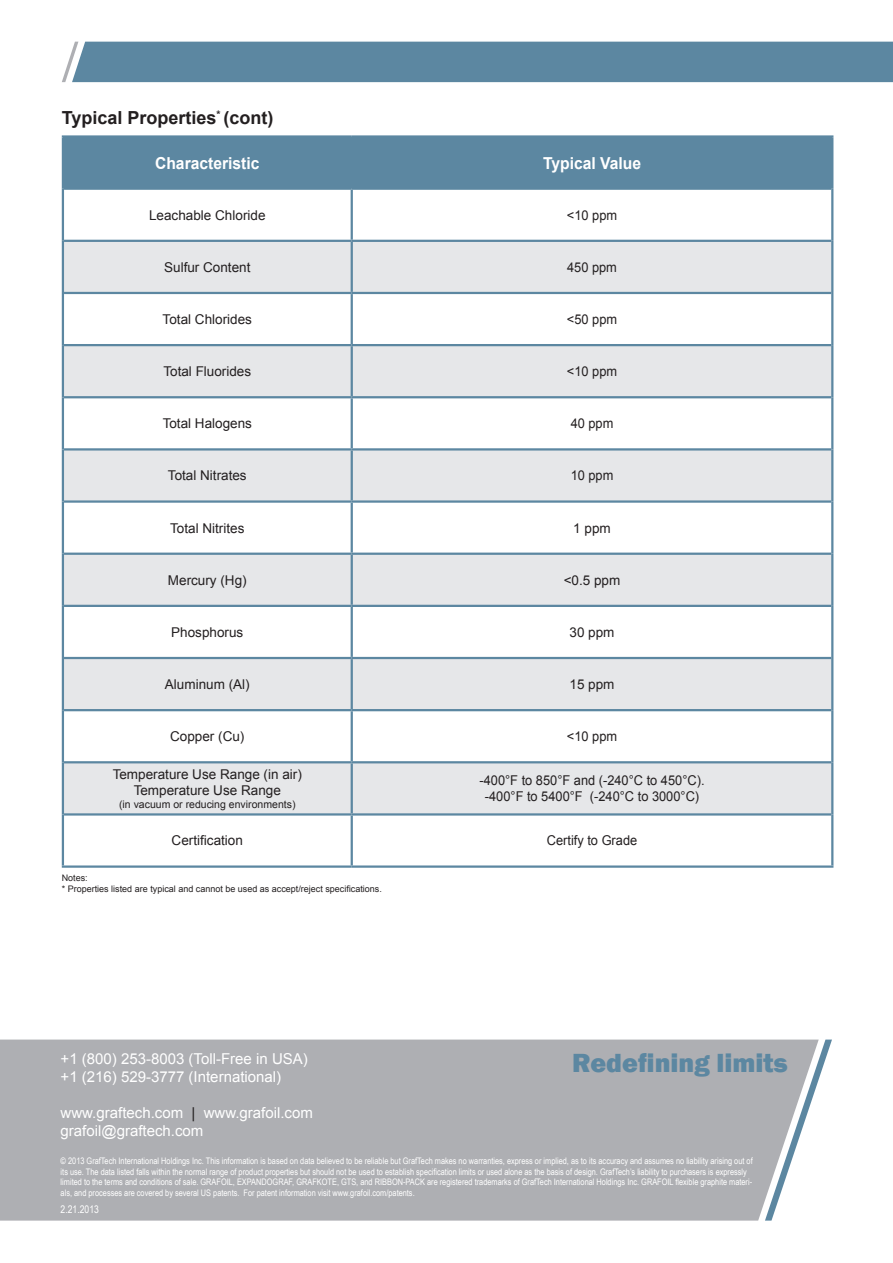
<style>
.page{position:relative;width:893px;height:1263px;background:#fff}
.page>*{position:absolute;margin:0;border:0;box-sizing:border-box;transform-origin:0 0}
.t1{font:800 27px "Franklin Gothic";color:#5c87a1}
.copy{font:700 18px "Arial";color:#231f20}
.t2{font:700 16.5px "Arial";color:#fff;scale:.95 1}
.t3{font:15px "Arial";color:#fff}
.t4{font:13.5px "Arial";color:#231f20}
.t5{font:13.5px "Arial";color:#231f20;scale:.95 1}
.t6{font:10.5px "Arial";color:#231f20}
.t7{font:10.5px "Arial Narrow";color:#fff}
.t8{font:9px/10.8px "Arial Narrow";color:#fff}
.t9{font:9px "Arial";color:#231f20}
.s1{color:#231f20}
</style>
<div class="page">
<div style="left:0;top:1039px;width:765px;height:181px;background:#aeafb3"></div>
<svg style="left:765px;top:1039px;width:67px;height:181px"></svg>
<div style="left:62px;top:42px;width:831px;height:40px;background:#5c87a1"></div>
<div style="left:64px;top:138px;width:767px;height:50px;background:#5c87a1"></div>
<svg style="left:64px;top:242px;width:767px;height:571px;fill:#e6e7e9"></svg>
<hr style="left:62px;top:135px;width:290px;height:3px;background:#5c87a1">
<hr style="left:352px;top:135px;width:481px;height:3px;background:#5c87a1">
<hr style="left:64px;top:188px;width:288px;height:2px;background:#5c87a1">
<hr style="left:352px;top:188px;width:479px;height:2px;background:#5c87a1">
<hr style="left:64px;top:240px;width:288px;height:2px;background:#5c87a1">
<hr style="left:352px;top:240px;width:479px;height:2px;background:#5c87a1">
<hr style="left:64px;top:292px;width:288px;height:2px;background:#5c87a1">
<hr style="left:352px;top:292px;width:479px;height:2px;background:#5c87a1">
<hr style="left:64px;top:344px;width:288px;height:2px;background:#5c87a1">
<hr style="left:352px;top:344px;width:479px;height:2px;background:#5c87a1">
<hr style="left:64px;top:396px;width:288px;height:2px;background:#5c87a1">
<hr style="left:352px;top:396px;width:479px;height:2px;background:#5c87a1">
<hr style="left:64px;top:448px;width:288px;height:2px;background:#5c87a1">
<hr style="left:352px;top:448px;width:479px;height:2px;background:#5c87a1">
<hr style="left:64px;top:500px;width:288px;height:3px;background:#5c87a1">
<hr style="left:352px;top:500px;width:479px;height:3px;background:#5c87a1">
<hr style="left:64px;top:553px;width:288px;height:2px;background:#5c87a1">
<hr style="left:352px;top:553px;width:479px;height:2px;background:#5c87a1">
<hr style="left:64px;top:605px;width:288px;height:2px;background:#5c87a1">
<hr style="left:352px;top:605px;width:479px;height:2px;background:#5c87a1">
<hr style="left:64px;top:657px;width:288px;height:2px;background:#5c87a1">
<hr style="left:352px;top:657px;width:479px;height:2px;background:#5c87a1">
<hr style="left:64px;top:709px;width:288px;height:2px;background:#5c87a1">
<hr style="left:352px;top:709px;width:479px;height:2px;background:#5c87a1">
<hr style="left:64px;top:761px;width:288px;height:2px;background:#5c87a1">
<hr style="left:352px;top:761px;width:479px;height:2px;background:#5c87a1">
<hr style="left:64px;top:813px;width:288px;height:2px;background:#5c87a1">
<hr style="left:352px;top:813px;width:479px;height:2px;background:#5c87a1">
<hr style="left:62px;top:865px;width:290px;height:3px;background:#5c87a1">
<hr style="left:352px;top:865px;width:481px;height:3px;background:#5c87a1">
<hr style="left:62px;top:138px;width:2px;height:51px;background:#5c87a1">
<hr style="left:351px;top:138px;width:2px;height:50px;background:#5c87a1">
<hr style="left:831px;top:138px;width:2px;height:51px;background:#5c87a1">
<hr style="left:62px;top:189px;width:2px;height:52px;background:#5c87a1">
<hr style="left:351px;top:190px;width:2px;height:50px;background:#5c87a1">
<hr style="left:831px;top:189px;width:2px;height:52px;background:#5c87a1">
<hr style="left:62px;top:241px;width:2px;height:52px;background:#5c87a1">
<hr style="left:351px;top:242px;width:2px;height:50px;background:#5c87a1">
<hr style="left:831px;top:241px;width:2px;height:52px;background:#5c87a1">
<hr style="left:62px;top:293px;width:2px;height:52px;background:#5c87a1">
<hr style="left:351px;top:294px;width:2px;height:50px;background:#5c87a1">
<hr style="left:831px;top:293px;width:2px;height:52px;background:#5c87a1">
<hr style="left:62px;top:345px;width:2px;height:52px;background:#5c87a1">
<hr style="left:351px;top:346px;width:2px;height:50px;background:#5c87a1">
<hr style="left:831px;top:345px;width:2px;height:52px;background:#5c87a1">
<hr style="left:62px;top:397px;width:2px;height:52px;background:#5c87a1">
<hr style="left:351px;top:398px;width:2px;height:50px;background:#5c87a1">
<hr style="left:831px;top:397px;width:2px;height:52px;background:#5c87a1">
<hr style="left:62px;top:449px;width:2px;height:53px;background:#5c87a1">
<hr style="left:351px;top:450px;width:2px;height:50px;background:#5c87a1">
<hr style="left:831px;top:449px;width:2px;height:53px;background:#5c87a1">
<hr style="left:62px;top:502px;width:2px;height:52px;background:#5c87a1">
<hr style="left:351px;top:503px;width:2px;height:50px;background:#5c87a1">
<hr style="left:831px;top:502px;width:2px;height:52px;background:#5c87a1">
<hr style="left:62px;top:554px;width:2px;height:52px;background:#5c87a1">
<hr style="left:351px;top:555px;width:2px;height:50px;background:#5c87a1">
<hr style="left:831px;top:554px;width:2px;height:52px;background:#5c87a1">
<hr style="left:62px;top:606px;width:2px;height:52px;background:#5c87a1">
<hr style="left:351px;top:607px;width:2px;height:50px;background:#5c87a1">
<hr style="left:831px;top:606px;width:2px;height:52px;background:#5c87a1">
<hr style="left:62px;top:658px;width:2px;height:52px;background:#5c87a1">
<hr style="left:351px;top:659px;width:2px;height:50px;background:#5c87a1">
<hr style="left:831px;top:658px;width:2px;height:52px;background:#5c87a1">
<hr style="left:62px;top:710px;width:2px;height:52px;background:#5c87a1">
<hr style="left:351px;top:711px;width:2px;height:50px;background:#5c87a1">
<hr style="left:831px;top:710px;width:2px;height:52px;background:#5c87a1">
<hr style="left:62px;top:762px;width:2px;height:52px;background:#5c87a1">
<hr style="left:351px;top:763px;width:2px;height:50px;background:#5c87a1">
<hr style="left:831px;top:762px;width:2px;height:52px;background:#5c87a1">
<hr style="left:62px;top:814px;width:2px;height:51px;background:#5c87a1">
<hr style="left:351px;top:815px;width:2px;height:50px;background:#5c87a1">
<hr style="left:831px;top:814px;width:2px;height:51px;background:#5c87a1">
<p class="copy" style="left:62px;top:106px;width:213px">Typical Properties<sup>*</sup> (cont)</p>
<p class="t2" style="left:155px;top:152px;width:111px">Characteristic</p>
<p class="t2" style="left:543px;top:152px;width:105px">Typical Value</p>
<p class="t4" style="left:149px;top:206px;width:118px">Leachable Chloride</p>
<p class="t5" style="left:567px;top:206px;width:54px">&lt;10 ppm</p>
<p class="t4" style="left:164px;top:258px;width:88px">Sulfur Content</p>
<p class="t5" style="left:567px;top:258px;width:54px">450 ppm</p>
<p class="t4" style="left:163px;top:310px;width:91px">Total Chlorides</p>
<p class="t5" style="left:567px;top:310px;width:54px">&lt;50 ppm</p>
<p class="t4" style="left:163px;top:362px;width:89px">Total Fluorides</p>
<p class="t5" style="left:567px;top:362px;width:54px">&lt;10 ppm</p>
<p class="t4" style="left:163px;top:415px;width:91px">Total Halogens</p>
<p class="t5" style="left:571px;top:415px;width:46px">40 ppm</p>
<p class="t4" style="left:168px;top:467px;width:80px">Total Nitrates</p>
<p class="t5" style="left:571px;top:467px;width:46px">10 ppm</p>
<p class="t4" style="left:170px;top:519px;width:76px">Total Nitrites</p>
<p class="t4" style="left:573px;top:519px;width:39px">1 ppm</p>
<p class="t4" style="left:168px;top:571px;width:80px">Mercury (Hg)</p>
<p class="t4" style="left:564px;top:571px;width:58px">&lt;0.5 ppm</p>
<p class="t4" style="left:171px;top:623px;width:74px">Phosphorus</p>
<p class="t4" style="left:569px;top:623px;width:47px">30 ppm</p>
<p class="t4" style="left:165px;top:675px;width:86px">Aluminum (Al)</p>
<p class="t4" style="left:569px;top:675px;width:47px">15 ppm</p>
<p class="t4" style="left:170px;top:727px;width:76px">Copper (Cu)</p>
<p class="t5" style="left:567px;top:727px;width:54px">&lt;10 ppm</p>
<p class="t4" style="left:113px;top:765px;width:191px">Temperature Use Range (in air)</p>
<p class="t4" style="left:134px;top:781px;width:149px">Temperature Use Range</p>
<p class="t6" style="left:119px;top:797px;width:178px">(in vacuum or reducing environments)</p>
<p class="t5" style="left:479px;top:772px;width:238px">-400°F to 850°F and (-240°C to 450°C).</p>
<p class="t5" style="left:485px;top:788px;width:227px">-400°F to 5400°F (-240°C to 3000°C)</p>
<p class="t4" style="left:172px;top:832px;width:73px">Certification</p>
<p class="t5" style="left:547px;top:832px;width:97px">Certify to Grade</p>
<p class="t9" style="left:62px;top:872px;width:28px">Notes:</p>
<p class="t9" style="left:62px;top:883px;width:322px">* Properties listed are typical and cannot be used as accept/reject specifications.</p>
<p class="t3" style="left:61px;top:1049px;width:249px">+1 (800) 253-8003 (Toll-Free in USA)</p>
<p class="t3" style="left:61px;top:1067px;width:222px">+1 (216) 529-3777 (International)</p>
<p class="t3" style="left:61px;top:1103px;width:254px">www.graftech.com <span class="s1">|</span> www.grafoil.com</p>
<p class="t3" style="left:61px;top:1121px;width:144px">grafoil@graftech.com</p>
<p class="t1" style="left:572px;top:1046px;width:217px">Redefining limits</p>
<p class="t8" style="left:61px;top:1155px;width:694px">© 2013 GrafTech International Holdings Inc. This information is based on data believed to be reliable but GrafTech makes no warranties, express or implied, as to its accuracy and assumes no liability arising out of its use. The data listed falls within the normal range of product properties but should not be used to establish specification limits or used alone as the basis of design. GrafTech’s liability to purchasers is expressly limited to the terms and conditions of sale. GRAFOIL, EXPANDOGRAF, GRAFKOTE, GTS, and RIBBON-PACK are registered trademarks of GrafTech International Holdings Inc. GRAFOIL flexible graphite materi&shy;als, and processes are covered by several US patents. For patent information visit www.grafoil.com/patents.</p>
<p class="t7" style="left:61px;top:1202px;width:40px">2.21.2013</p>
</div>
